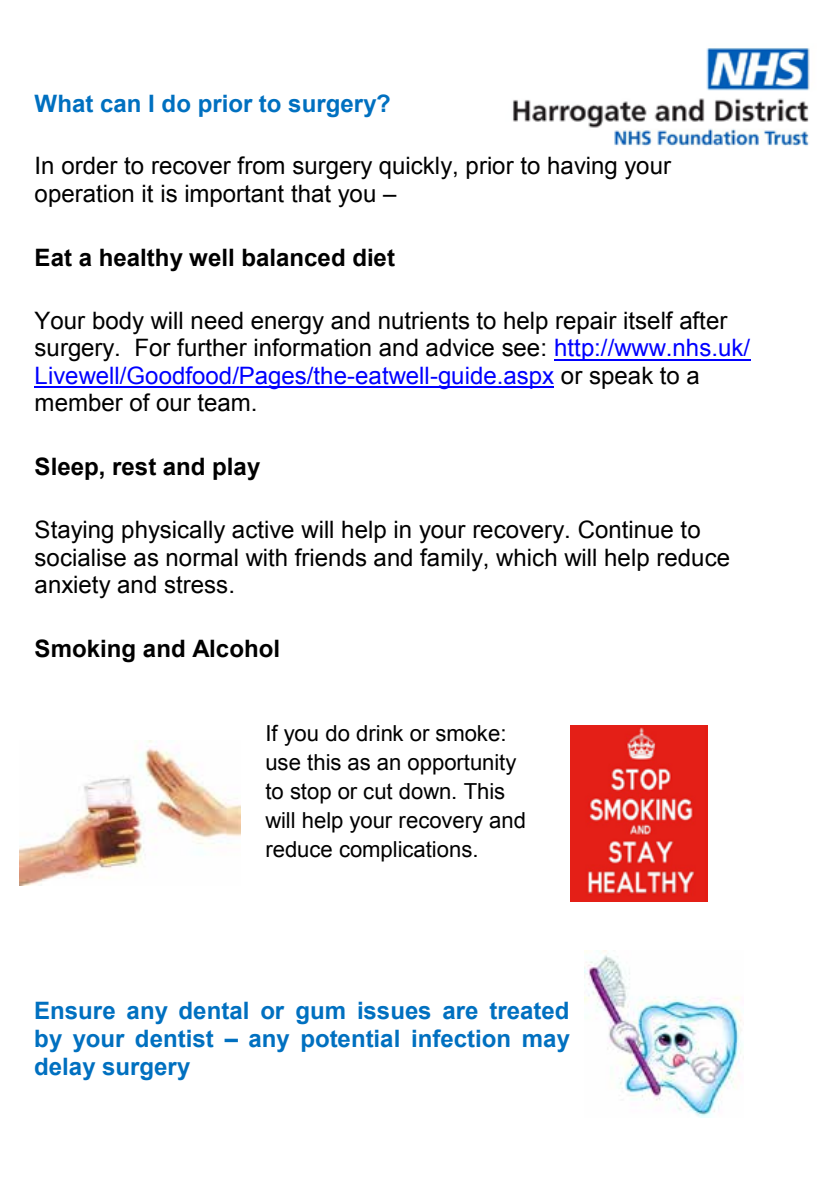
<style>
.page{position:relative;width:840px;height:1191px;background:#fff}
.page>*{position:absolute;margin:0;border:0;box-sizing:border-box;transform-origin:0 0}
.t1{font:24px/27.6px "Arial";color:#000}
.t2{font:700 24px/28px "Arial";color:#0070c0;text-align:justify}
.t3{font:700 24px "Arial";color:#000}
.t4{font:22px/29.2px "Arial";color:#000}
.s1{color:#00f}
.s2{font-weight:700}
</style>
<div class="page">
<img style="left:513px;top:48px;width:297px;height:98px">
<hr style="left:554px;top:359px;width:196px;height:1px;background:#00f">
<hr style="left:35px;top:386px;width:519px;height:2px;background:#00f">
<img style="left:20px;top:740px;width:220px;height:145px">
<img style="left:570px;top:726px;width:137px;height:175px">
<img style="left:584px;top:951px;width:159px;height:166px">
<p class="t2" style="left:35px;top:90px;width:357px">What can I do prior to surgery?</p>
<p class="t1" style="left:35px;top:152px;width:637px">In order to recover from surgery quickly, prior to having your operation it is important that you –</p>
<p class="t3" style="left:35px;top:242px;width:362px">Eat a healthy well balanced diet</p>
<p class="t1" style="left:35px;top:307px;width:716px">Your body will need energy and nutrients to help repair itself after surgery. For further information and advice see: <span class="s1">http://www.nhs.uk/ Livewell/Goodfood/Pages/the-eatwell-guide.aspx</span> or speak to a member of our team.</p>
<p class="t1" style="left:6px;top:341px;width:744px">Remember if an activity causes you pain – <span class="s2">STOP</span>. It’s obvious your new hip is not ready yet.</p>
<p class="t3" style="left:35px;top:451px;width:227px">Sleep, rest and play</p>
<p class="t1" style="left:35px;top:516px;width:696px">Staying physically active will help in your recovery. Continue to socialise as normal with friends and family, which will help reduce anxiety and stress.</p>
<p class="t1" style="left:62px;top:526px;width:269px">Take regular, short walks</p>
<p class="t3" style="left:35px;top:633px;width:247px">Smoking and Alcohol</p>
<p class="t4" style="left:265px;top:719px;width:262px">If you do drink or smoke: use this as an opportunity to stop or cut down. This will help your recovery and reduce complications.</p>
<p class="t2" style="left:34px;top:997px;width:537px">Ensure any dental or gum issues are treated by your dentist – any potential infection may delay surgery</p>
</div>
